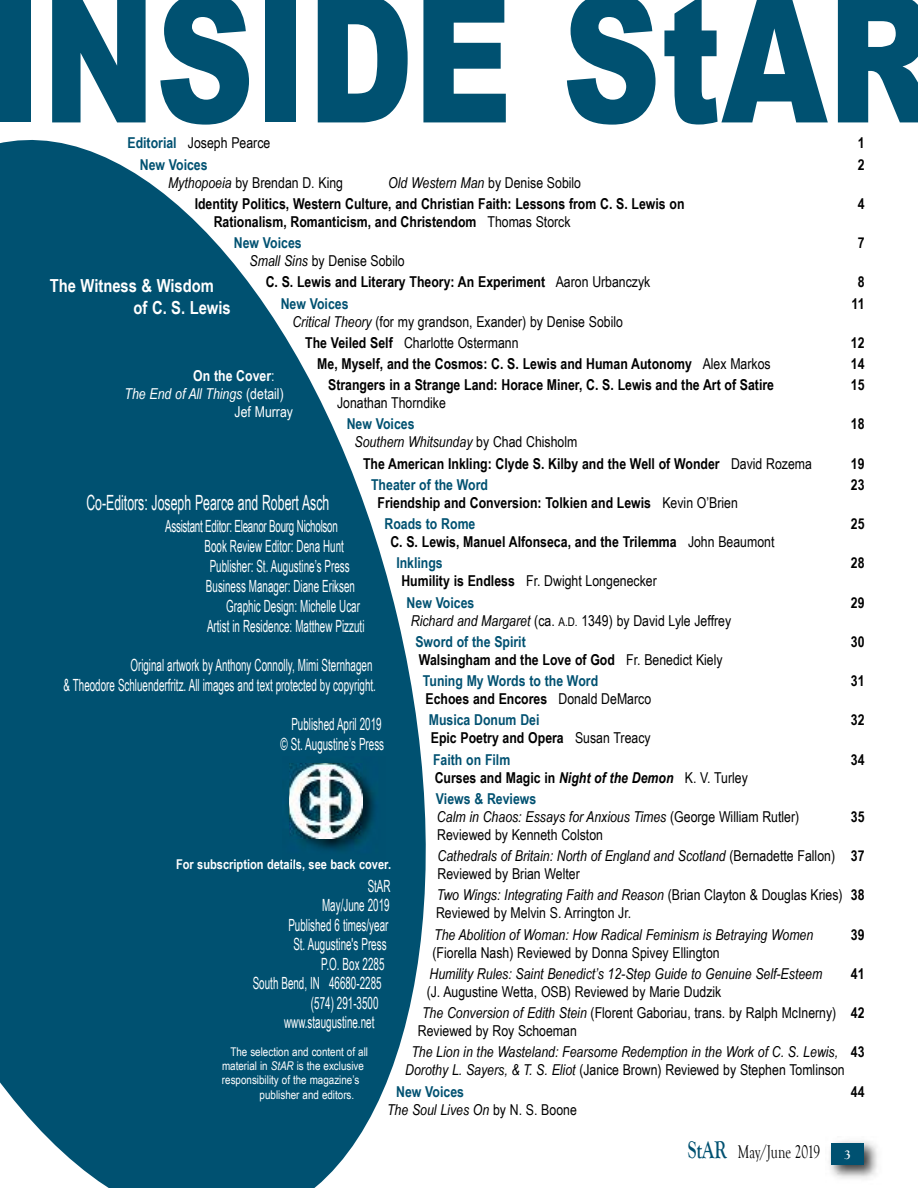
<style>
.page{position:relative;width:918px;height:1188px;background:#fff}
.page>*{position:absolute;margin:0;border:0;box-sizing:border-box;transform-origin:0 0}
.t1{font:900 177.3px "Arial";color:#005171;scale:.77 1}
.t2{font:21px "Arial Narrow";color:#fff;scale:.71 1}
.t3{font:18.9px "Goudy Old Style T";color:#000;scale:.71 1}
.t4{font:700 18px/21.6px "Arial Narrow";color:#fff}
.t5{font:16.8px/19.8px "Arial Narrow";color:#fff;text-align:right;scale:.71 1}
.t6{font:16.8px "Arial Narrow";letter-spacing:-.025em;color:#fff;scale:.71 1}
.t7{font:700 15px/21.3px "Arial Narrow";color:#000}
.t8{font:15px/21.3px "Arial Narrow";color:#000}
.t9{font:italic 15px/21.3px "Arial Narrow";color:#000}
.t10{font:700 15px "Arial Narrow";color:#005171}
.t11{font:italic 15px "Arial Narrow";color:#fff}
.t12{font:700 15px "Arial Narrow";color:#fff}
.t13{font:15px "Arial Narrow";color:#fff}
.t14{font:700 13.5px "Arial Narrow";color:#fff}
.t15{font:700 13.5px "Goudy Old Style T";color:#fff}
.t16{font:12px "Arial Narrow";color:#fff}
.s1{font-weight:700;color:#005171}
.s2{font-style:italic}
.s3{font-weight:400;font-style:italic}
.s4{font-weight:400}
.s5{color:#005171}
.s6{font-weight:700}
.s7{font-style:normal}
.s8{font-size:12px}
.s9{font-weight:700;font-style:normal}
.s10{font-weight:700;font-size:25.2px;color:#005171}
</style>
<div class="page">
<img style="left:829px;top:1140px;width:48px;height:39px">
<div style="left:832px;top:1143px;width:32px;height:21px;background:#005171"></div>
<svg style="left:0;top:140px;width:426px;height:1048px;fill:#005171"></svg>
<img style="left:282px;top:756px;width:104px;height:105px">
<img style="left:289px;top:763px;width:74px;height:75px">
<h1 class="t1" style="left:-11px;top:-73px;width:1229px">INSIDE StAR</h1>
<p class="t8" style="left:127px;top:132px;width:144px"><span class="s1">Editorial</span> Joseph Pearce</p>
<p class="t7" style="left:858px;top:132px;width:8px">1</p>
<p class="t10" style="left:140px;top:156px;width:69px">New Voices</p>
<p class="t7" style="left:858px;top:153px;width:8px">2</p>
<p class="t8" style="left:168px;top:171px;width:177px"><span class="s2">Mythopoeia</span> by Brendan D. King</p>
<p class="t7" style="left:195px;top:171px;width:491px;text-indent:194px"><span class="s3">Old Western Man</span> <span class="s4">by Denise Sobilo<br></span>Identity Politics, Western Culture, and Christian Faith: Lessons from C. S. Lewis on</p>
<p class="t7" style="left:858px;top:193px;width:8px">4</p>
<p class="t7" style="left:234px;top:211px;width:338px;text-indent:-20px">Rationalism, Romanticism, and Christendom <span class="s4">Thomas Storck<br></span><span class="s5">New Voices</span></p>
<p class="t7" style="left:858px;top:232px;width:8px">7</p>
<p class="t4" style="left:134px;top:275px;width:99px;text-indent:-84px">The Witness &amp; Wisdom of C. S. Lewis</p>
<p class="t7" style="left:266px;top:250px;width:386px;text-indent:-16px"><span class="s3">Small Sins</span> <span class="s4">by Denise Sobilo<br></span>C. S. Lewis and Literary Theory: An Experiment <span class="s4">Aaron Urbanczyk</span></p>
<p class="t7" style="left:858px;top:271px;width:8px">8</p>
<p class="t10" style="left:281px;top:294px;width:69px">New Voices</p>
<p class="t7" style="left:852px;top:292px;width:15px">11</p>
<p class="t8" style="left:305px;top:310px;width:319px;text-indent:-13px"><span class="s2">Critical Theory</span> (for my grandson, Exander) by Denise Sobilo<br><span class="s6">The Veiled Self</span> Charlotte Ostermann</p>
<p class="t7" style="left:851px;top:332px;width:15px">12</p>
<p class="t12" style="left:193px;top:367px;width:83px">On the Cover<span class="s4">:</span></p>
<p class="t11" style="left:125px;top:385px;width:161px">The End of All Things <span class="s7">(detail)</span></p>
<p class="t13" style="left:235px;top:403px;width:60px">Jef Murray</p>
<p class="t7" style="left:317px;top:353px;width:455px">Me, Myself, and the Cosmos: C. S. Lewis and Human Autonomy <span class="s4">Alex Markos</span></p>
<p class="t7" style="left:851px;top:353px;width:15px">14</p>
<p class="t7" style="left:328px;top:374px;width:447px">Strangers in a Strange Land: Horace Miner, C. S. Lewis and the Art of Satire</p>
<p class="t7" style="left:851px;top:374px;width:15px">15</p>
<p class="t8" style="left:337px;top:392px;width:110px">Jonathan Thorndike</p>
<p class="t10" style="left:347px;top:415px;width:69px">New Voices</p>
<p class="t7" style="left:851px;top:413px;width:15px">18</p>
<p class="t7" style="left:363px;top:431px;width:450px;text-indent:-9px"><span class="s3">Southern Whitsunday</span> <span class="s4">by Chad Chisholm<br></span>The American Inkling: Clyde S. Kilby and the Well of Wonder <span class="s4">David Rozema</span></p>
<p class="t7" style="left:851px;top:453px;width:15px">19</p>
<p class="t10" style="left:371px;top:476px;width:118px">Theater of the Word</p>
<p class="t7" style="left:851px;top:474px;width:15px">23</p>
<p class="t7" style="left:385px;top:492px;width:355px;text-indent:-7px">Friendship and Conversion: Tolkien and Lewis <span class="s4">Kevin O’Brien<br></span><span class="s5">Roads to Rome</span></p>
<h2 class="t2" style="left:86px;top:491px;width:344px">Co-Editors: Joseph Pearce and Robert Asch</h2>
<p class="t6" style="left:165px;top:517px;width:245px">Assistant Editor: Eleanor Bourg Nicholson</p>
<p class="t5" style="left:204px;top:536px;width:198px">Book Review Editor: Dena Hunt</p>
<p class="t5" style="left:210px;top:556px;width:199px">Publisher: St. Augustine’s Press</p>
<p class="t5" style="left:206px;top:576px;width:211px">Business Manager: Diane Eriksen</p>
<p class="t5" style="left:226px;top:596px;width:190px">Graphic Design: Michelle Ucar</p>
<p class="t5" style="left:207px;top:616px;width:223px">Artist in Residence: Matthew Pizzuti</p>
<p class="t5" style="left:63px;top:655px;width:442px">Original artwork by Anthony Connolly, Mimi Sternhagen<br>&amp; Theodore Schluenderfritz. All images and text protected by copyright.</p>
<p class="t5" style="left:281px;top:714px;width:147px;text-align:center">Published April 2019<br>© St. Augustine’s Press</p>
<p class="t7" style="left:851px;top:513px;width:15px">25</p>
<p class="t7" style="left:396px;top:531px;width:380px;text-indent:-6px">C. S. Lewis, Manuel Alfonseca, and the Trilemma <span class="s4">John Beaumont<br></span><span class="s5">Inklings</span></p>
<p class="t7" style="left:851px;top:552px;width:15px">28</p>
<p class="t8" style="left:407px;top:570px;width:252px;text-indent:-5px"><span class="s6">Humility is Endless</span> Fr. Dwight Longenecker<br><span class="s1">New Voices</span></p>
<p class="t7" style="left:851px;top:592px;width:15px">29</p>
<p class="t8" style="left:415px;top:610px;width:317px;text-indent:-5px"><span class="s2">Richard and Margaret</span> (ca. <span class="s8">A.D.</span> 1349) by David Lyle Jeffrey<br><span class="s1">Sword of the Spirit</span></p>
<p class="t7" style="left:851px;top:631px;width:15px">30</p>
<p class="t7" style="left:419px;top:649px;width:305px">Walsingham and the Love of God <span class="s4">Fr. Benedict Kiely<br></span><span class="s5">Tuning My Words to the Word</span></p>
<p class="t7" style="left:851px;top:670px;width:15px">31</p>
<p class="t7" style="left:426px;top:688px;width:227px">Echoes and Encores <span class="s4">Donald DeMarco<br></span><span class="s5">Musica Donum Dei</span></p>
<p class="t7" style="left:851px;top:709px;width:15px">32</p>
<p class="t7" style="left:431px;top:727px;width:221px">Epic Poetry and Opera <span class="s4">Susan Treacy<br></span><span class="s5">Faith on Film</span></p>
<p class="t7" style="left:851px;top:749px;width:15px">34</p>
<p class="t7" style="left:435px;top:767px;width:315px">Curses and Magic in <span class="s2">Night of the Demon</span> <span class="s4">K. V. Turley<br></span><span class="s5">Views &amp; Reviews</span></p>
<p class="t9" style="left:437px;top:806px;width:364px">Calm in Chaos: Essays for Anxious Times <span class="s7">(George William Rutler)</span></p>
<p class="t7" style="left:851px;top:806px;width:15px">35</p>
<p class="t9" style="left:437px;top:824px;width:429px"><span class="s7">Reviewed by Kenneth Colston<br></span>Cathedrals of Britain: North of England and Scotland <span class="s7">(Bernadette Fallon)</span> <span class="s9">37</span></p>
<p class="t8" style="left:437px;top:863px;width:429px">Reviewed by Brian Welter<br><span class="s2">Two Wings: Integrating Faith and Reason</span> (Brian Clayton &amp; Douglas Kries) <span class="s6">38</span></p>
<p class="t8" style="left:436px;top:902px;width:197px">Reviewed by Melvin S. Arrington Jr.</p>
<p class="t9" style="left:434px;top:924px;width:381px">The Abolition of Woman: How Radical Feminism is Betraying Women</p>
<p class="t7" style="left:851px;top:924px;width:15px">39</p>
<p class="t8" style="left:433px;top:942px;width:289px">(Fiorella Nash) Reviewed by Donna Spivey Ellington</p>
<p class="t9" style="left:429px;top:963px;width:394px">Humility Rules: Saint Benedict’s 12-Step Guide to Genuine Self-Esteem</p>
<p class="t7" style="left:851px;top:963px;width:15px">41</p>
<p class="t8" style="left:422px;top:981px;width:444px;text-indent:5px">(J. Augustine Wetta, OSB) Reviewed by Marie Dudzik<br><span class="s2">The Conversion of Edith Stein</span> (Florent Gaboriau, trans. by Ralph McInerny) <span class="s6">42</span></p>
<p class="t9" style="left:411px;top:1020px;width:455px;text-indent:7px"><span class="s7">Reviewed by Roy Schoeman<br></span>The Lion in the Wasteland: Fearsome Redemption in the Work of C. S. Lewis, <span class="s9">43</span></p>
<p class="t8" style="left:396px;top:1059px;width:450px;text-indent:9px"><span class="s2">Dorothy L. Sayers, &amp; T. S. Eliot</span> (Janice Brown) Reviewed by Stephen Tomlinson<br><span class="s1">New Voices</span></p>
<p class="t14" style="left:176px;top:856px;width:217px">For subscription details, see back cover.</p>
<p class="t5" style="left:368px;top:876px;width:34px">StAR</p>
<p class="t5" style="left:322px;top:895px;width:97px">May/June 2019</p>
<p class="t5" style="left:288px;top:915px;width:142px">Published 6 times/year</p>
<p class="t5" style="left:293px;top:934px;width:133px">St. Augustine's Press</p>
<p class="t5" style="left:321px;top:954px;width:91px">P.O. Box 2285</p>
<p class="t5" style="left:253px;top:973px;width:183px">South Bend, IN 46680-2285</p>
<p class="t5" style="left:311px;top:993px;width:97px">(574) 291-3500</p>
<p class="t5" style="left:284px;top:1012px;width:129px">www.staugustine.net</p>
<p class="t16" style="left:230px;top:1044px;width:139px">The selection and content of all</p>
<p class="t16" style="left:222px;top:1059px;width:143px">material in <span class="s2">StAR</span> is the exclusive</p>
<p class="t16" style="left:222px;top:1073px;width:139px">responsibility of the magazine’s</p>
<p class="t16" style="left:260px;top:1088px;width:96px">publisher and editors.</p>
<p class="t7" style="left:851px;top:1080px;width:15px">44</p>
<p class="t9" style="left:387px;top:1098px;width:191px">The Soul Lives On <span class="s7">by N. S. Boone</span></p>
<p class="t3" style="left:688px;top:1141px;width:188px"><span class="s10">StAR</span> May/June 2019</p>
<p class="t15" style="left:844px;top:1147px;width:8px">3</p>
</div>
